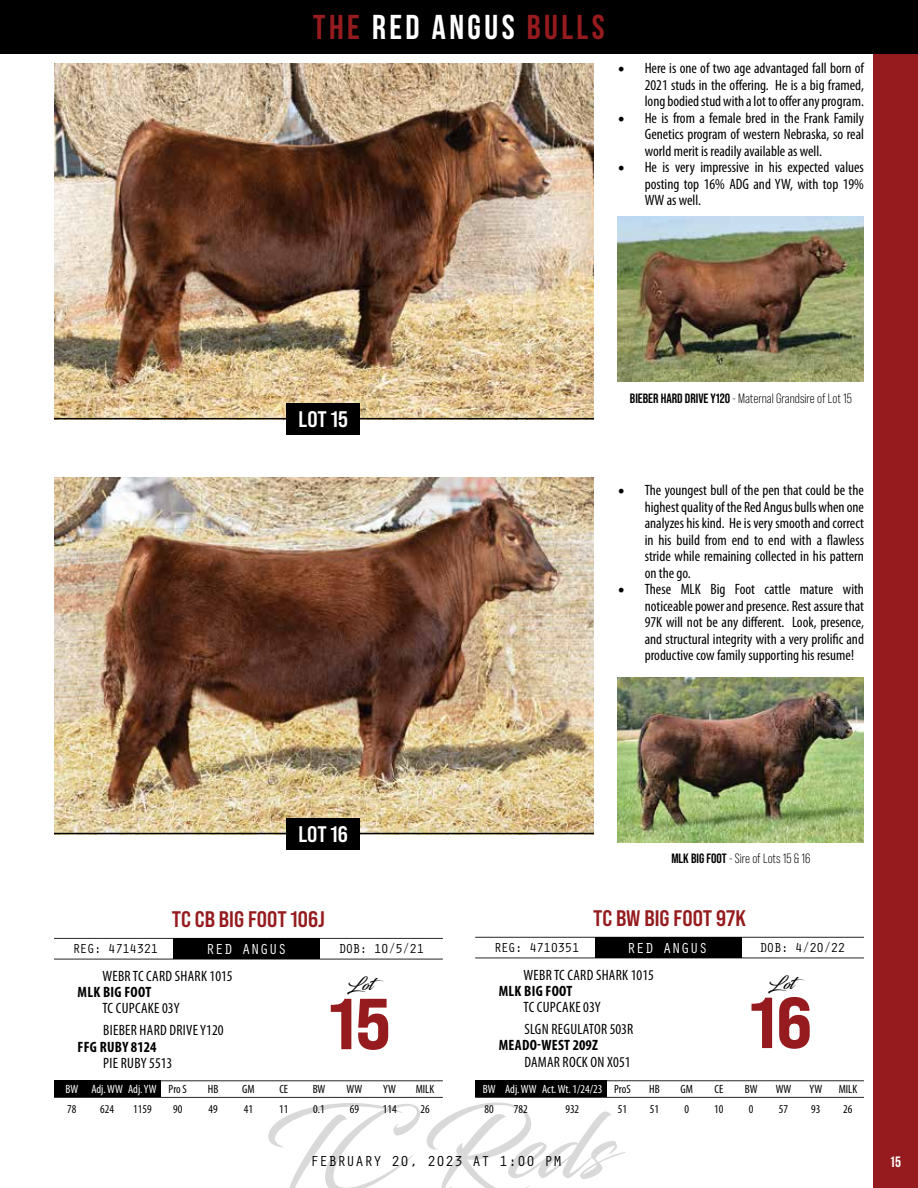
<style>
.page{position:relative;width:918px;height:1188px;background:#fff}
.page>*{position:absolute;margin:0;border:0;box-sizing:border-box;transform-origin:0 0}
.t1{font:90px "Blacksword";color:#000}
.t2{font:72px "Bebas Neue Pro Exp Eb";color:#951b1e}
.t3{font:34.5px "Bebas Neue";letter-spacing:.1em;color:#951b1e}
.t4{font:22.5px "Bebas Neue Pro Sm E Bd";color:#951b1e}
.t5{font:22.5px "Bebas Neue Pro Sm E Bd";letter-spacing:-.005em;color:#fff}
.t6{font:16.5px "Blacksword";color:#000}
.t7{font:condensed 15px/16.5px "Myriad Pro";color:#000;text-align:justify}
.t8{font:condensed 15px/32.1px "Myriad Pro";letter-spacing:.02em;color:#000}
.t9{font:700 condensed 15px "Myriad Pro";letter-spacing:.02em;color:#000}
.t10{font:15px "Orator Std";color:#000}
.t11{font:15px "Orator Std";color:#fff}
.t12{font:15px "Bebas Neue";color:#fff}
.t13{font:13.5px "Bebas Neue Pro";color:#000}
.t14{font:13.5px "Orator Std";letter-spacing:-.075em;color:#000}
.t15{font:condensed 12px "Myriad Pro";color:#000}
.t16{font:condensed 12px "Myriad Pro";letter-spacing:-.005em;color:#fff}
.s1{color:#fff}
.s2{font-family:"Minion Pro";font-stretch:normal;font-size:18px}
.s3{font-weight:700}
.s4{color:#000}
</style>
<div class="page">
<div style="left:873px;top:0;width:45px;height:1188px;background:#951b1e"></div>
<div style="left:0;top:0;width:918px;height:54px;background:#000"></div>
<div style="left:174px;top:938px;width:146px;height:21px;background:#000"></div>
<hr style="left:54px;top:938px;width:389px;height:1px;background:#000">
<hr style="left:54px;top:959px;width:389px;height:1px;background:#000">
<hr style="left:54px;top:1080px;width:389px;height:1px;background:#000">
<div style="left:54px;top:1081px;width:106px;height:16px;background:#000"></div>
<hr style="left:54px;top:1097px;width:389px;height:1px;background:#000">
<img style="left:54px;top:63px;width:540px;height:355px">
<hr style="left:54px;top:418px;width:540px;height:1px;background:#000">
<div style="left:286px;top:403px;width:74px;height:31px;background:#000"></div>
<img style="left:54px;top:478px;width:540px;height:355px">
<hr style="left:54px;top:833px;width:540px;height:1px;background:#000">
<div style="left:286px;top:818px;width:74px;height:31px;background:#000"></div>
<img style="left:618px;top:216px;width:246px;height:165px">
<img style="left:618px;top:677px;width:246px;height:165px">
<div style="left:595px;top:937px;width:146px;height:21px;background:#000"></div>
<hr style="left:475px;top:937px;width:389px;height:1px;background:#000">
<hr style="left:475px;top:958px;width:389px;height:1px;background:#000">
<hr style="left:475px;top:1080px;width:389px;height:1px;background:#000">
<div style="left:475px;top:1081px;width:131px;height:16px;background:#000"></div>
<hr style="left:475px;top:1097px;width:389px;height:1px;background:#000">
<h3 class="t3" style="left:313px;top:9px;width:293px">THE <span class="s1">RED ANGUS</span> BULLS</h3>
<p class="t7" style="left:645px;top:60px;width:221px;text-indent:-27px"><span class="s2">•</span> Here is one of two age advantaged fall born of 2021 studs in the offering. He is a big framed, long bodied stud with a lot to offer any program.</p>
<p class="t7" style="left:645px;top:109px;width:221px;text-indent:-27px"><span class="s2">•</span> He is from a female bred in the Frank Family Genetics program of western Nebraska, so real world merit is readily available as well.</p>
<p class="t7" style="left:645px;top:159px;width:221px;text-indent:-27px"><span class="s2">•</span> He is very impressive in his expected values posting top 16% ADG and YW, with top 19% WW as well.</p>
<h3 class="t5" style="left:299px;top:406px;width:51px">LOT 15</h3>
<h3 class="t5" style="left:298px;top:821px;width:51px">LOT 16</h3>
<p class="t13" style="left:630px;top:391px;width:223px"><span class="s3">BIEBER HARD DRIVE Y120</span> - Maternal Grandsire of Lot 15</p>
<p class="t7" style="left:645px;top:482px;width:221px;text-indent:-27px"><span class="s2">•</span> The youngest bull of the pen that could be the highest quality of the Red Angus bulls when one analyzes his kind. He is very smooth and correct in his build from end to end with a flawless stride while remaining collected in his pattern on the go.</p>
<p class="t7" style="left:645px;top:581px;width:221px;text-indent:-27px"><span class="s2">•</span> These MLK Big Foot cattle mature with noticeable power and presence. Rest assure that 97K will not be any different. Look, presence, and structural integrity with a very prolific and productive cow family supporting his resume!</p>
<p class="t13" style="left:671px;top:850px;width:141px"><span class="s3">MLK BIG FOOT</span> - Sire of Lots 15 &amp; 16</p>
<h3 class="t4" style="left:172px;top:906px;width:154px">TC CB BIG FOOT 106J</h3>
<h3 class="t4" style="left:593px;top:905px;width:155px">TC BW BIG FOOT 97K</h3>
<p class="t14" style="left:73px;top:939px;width:88px">REG: 4714321</p>
<p class="t11" style="left:206px;top:938px;width:82px">RED ANGUS</p>
<p class="t14" style="left:338px;top:939px;width:88px">DOB: 10/5/21</p>
<p class="t14" style="left:494px;top:938px;width:88px">REG: 4710351</p>
<p class="t11" style="left:627px;top:937px;width:82px">RED ANGUS</p>
<p class="t14" style="left:760px;top:938px;width:88px">DOB: 4/20/22</p>
<p class="t8" style="left:102px;top:960px;width:132px">WEBR TC CARD SHARK 1015<br>TC CUPCAKE 03Y</p>
<p class="t9" style="left:78px;top:983px;width:75px">MLK BIG FOOT</p>
<p class="t6" style="left:347px;top:975px;width:39px">Lot</p>
<h2 class="t2" style="left:329px;top:979px;width:63px">15</h2>
<p class="t8" style="left:103px;top:1014px;width:122px">BIEBER HARD DRIVE Y120</p>
<p class="t9" style="left:78px;top:1037px;width:80px">FFG RUBY 8124</p>
<p class="t8" style="left:524px;top:958px;width:132px">WEBR TC CARD SHARK 1015<br>TC CUPCAKE 03Y</p>
<p class="t9" style="left:499px;top:981px;width:75px">MLK BIG FOOT</p>
<p class="t6" style="left:768px;top:973px;width:39px">Lot</p>
<h2 class="t2" style="left:750px;top:978px;width:64px">16</h2>
<p class="t8" style="left:524px;top:1013px;width:110px">SLGN REGULATOR 503R</p>
<p class="t9" style="left:499px;top:1036px;width:101px">MEADO-WEST 209Z</p>
<p class="t7" style="left:103px;top:1054px;width:71px">PIE RUBY 5513</p>
<p class="t7" style="left:524px;top:1053px;width:108px">DAMAR ROCK ON X051</p>
<p class="t16" style="left:483px;top:1082px;width:149px">BW Adj. WW Act. Wt. 1/24/23 <span class="s4">ProS</span></p>
<p class="t15" style="left:649px;top:1081px;width:12px">HB</p>
<p class="t15" style="left:681px;top:1081px;width:14px">GM</p>
<p class="t15" style="left:715px;top:1081px;width:10px">CE</p>
<p class="t15" style="left:745px;top:1081px;width:14px">BW</p>
<p class="t15" style="left:776px;top:1081px;width:17px">WW</p>
<p class="t15" style="left:809px;top:1081px;width:14px">YW</p>
<p class="t15" style="left:839px;top:1081px;width:20px">MILK</p>
<p class="t15" style="left:485px;top:1102px;width:11px">80</p>
<p class="t15" style="left:514px;top:1102px;width:15px">782</p>
<p class="t15" style="left:565px;top:1102px;width:15px">932</p>
<p class="t15" style="left:618px;top:1102px;width:11px">51</p>
<p class="t15" style="left:650px;top:1102px;width:11px">51</p>
<p class="t15" style="left:684px;top:1102px;width:6px">0</p>
<p class="t15" style="left:714px;top:1102px;width:11px">10</p>
<p class="t15" style="left:749px;top:1102px;width:6px">0</p>
<p class="t15" style="left:779px;top:1102px;width:11px">57</p>
<p class="t15" style="left:811px;top:1102px;width:11px">93</p>
<p class="t15" style="left:843px;top:1102px;width:11px">26</p>
<p class="t16" style="left:65px;top:1082px;width:123px">BW Adj. WW Adj. YW <span class="s4">Pro S</span></p>
<p class="t15" style="left:208px;top:1082px;width:12px">HB</p>
<p class="t15" style="left:242px;top:1082px;width:14px">GM</p>
<p class="t15" style="left:279px;top:1082px;width:10px">CE</p>
<p class="t15" style="left:313px;top:1082px;width:14px">BW</p>
<p class="t15" style="left:347px;top:1082px;width:17px">WW</p>
<p class="t15" style="left:383px;top:1082px;width:14px">YW</p>
<p class="t15" style="left:416px;top:1082px;width:20px">MILK</p>
<p class="t15" style="left:67px;top:1102px;width:11px">78</p>
<p class="t15" style="left:100px;top:1102px;width:15px">624</p>
<p class="t15" style="left:133px;top:1102px;width:20px">1159</p>
<p class="t15" style="left:173px;top:1102px;width:11px">90</p>
<p class="t15" style="left:209px;top:1102px;width:11px">49</p>
<p class="t15" style="left:244px;top:1102px;width:11px">41</p>
<p class="t15" style="left:279px;top:1102px;width:11px">11</p>
<p class="t15" style="left:313px;top:1102px;width:13px">0.1</p>
<p class="t15" style="left:350px;top:1102px;width:11px">69</p>
<p class="t15" style="left:383px;top:1102px;width:15px">114</p>
<p class="t15" style="left:420px;top:1102px;width:11px">26</p>
<h1 class="t1" style="left:263px;top:1094px;width:348px">TC Reds</h1>
<p class="t10" style="left:310px;top:1150px;width:254px">FEBRUARY 20, 2023 AT 1:00 PM</p>
<p class="t12" style="left:889px;top:1153px;width:13px">15</p>
</div>
